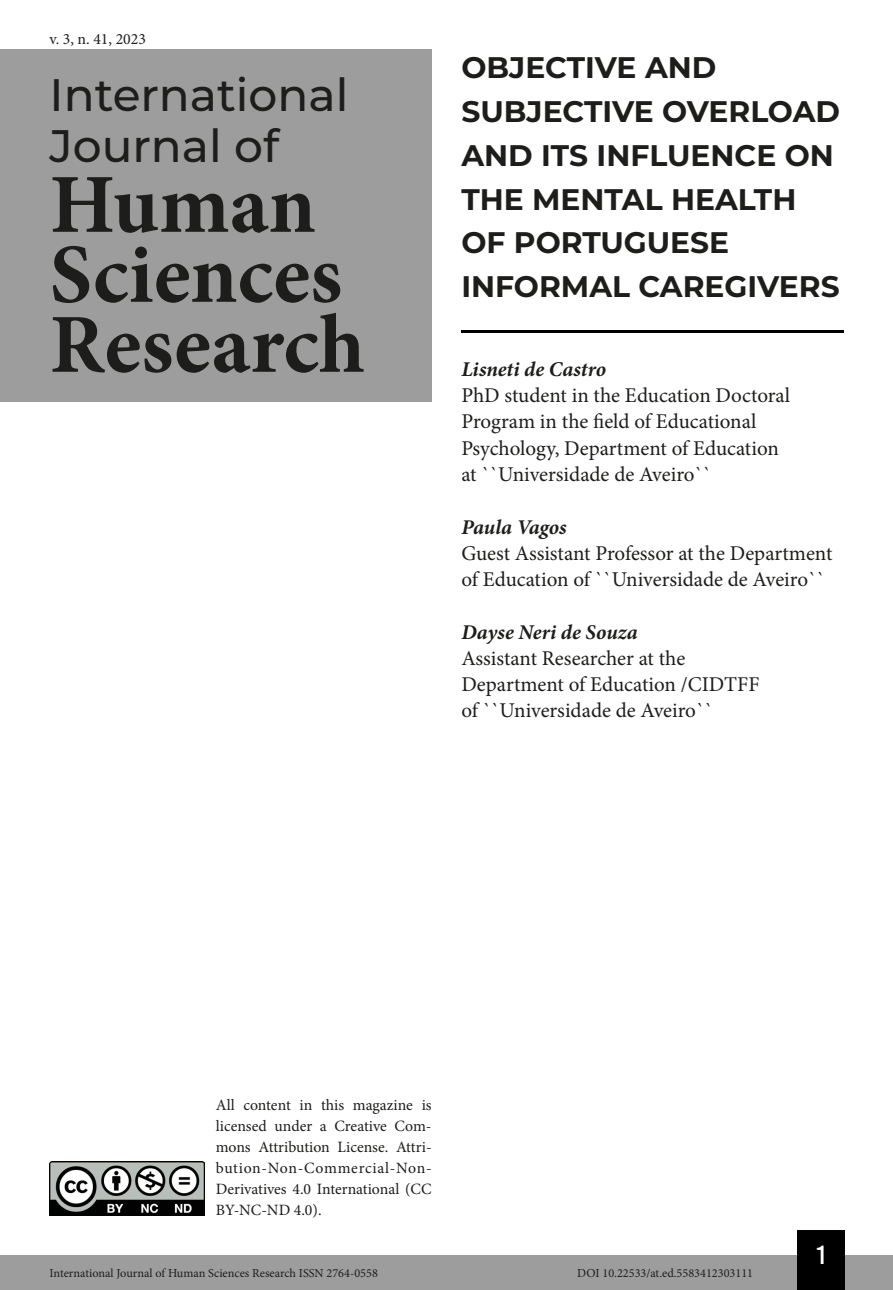
<style>
.page{position:relative;width:893px;height:1290px;background:#fff}
.page>*{position:absolute;margin:0;border:0;box-sizing:border-box;transform-origin:0 0}
.t1{font:700 84px/70px "Minion Pro";color:#1d1d1b}
.t2{font:500 45.5px/50.8px "Montserrat";color:#1d1d1b}
.t3{font:700 29.75px/43.8px "Montserrat";color:#1d1d1b}
.t4{font:26.25px "Bebas Kai";color:#fff}
.t5{font:21px/26.2px "Minion Pro";color:#1d1d1b}
.t6{font:italic 700 21px "Minion Pro";color:#1d1d1b}
.t7{font:15.75px/21px "Minion Pro";color:#1d1d1b;text-align:justify}
.t8{font:12.25px "Minion Pro";color:#1d1d1b}
</style>
<div class="page">
<div style="left:0;top:1255px;width:893px;height:35px;background:#9d9d9d"></div>
<div style="left:797px;top:1230px;width:48px;height:60px;background:#000"></div>
<img style="left:50px;top:1161px;width:154px;height:54px">
<div style="left:0;top:50px;width:432px;height:352px;background:#9d9d9d"></div>
<hr style="left:461px;top:330px;width:382px;height:3px;background:#000">
<p class="t7" style="left:50px;top:28px;width:98px">v. 3, n. 41, 2023</p>
<h2 class="t2" style="left:50px;top:68px;width:300px">International<br>Journal of</h2>
<h1 class="t1" style="left:50px;top:169px;width:317px">Human<br>Sciences<br>Research</h1>
<h3 class="t3" style="left:461px;top:44px;width:380px">OBJECTIVE AND<br>SUBJECTIVE OVERLOAD<br>AND ITS INFLUENCE ON<br>THE MENTAL HEALTH<br>OF PORTUGUESE<br>INFORMAL CAREGIVERS</h3>
<p class="t6" style="left:461px;top:354px;width:146px">Lisneti de Castro</p>
<p class="t5" style="left:461px;top:382px;width:330px">PhD student in the Education Doctoral Program in the field of Educational Psychology, Department of Education at ``Universidade de Aveiro``</p>
<p class="t6" style="left:461px;top:512px;width:107px">Paula Vagos</p>
<p class="t5" style="left:461px;top:540px;width:373px">Guest Assistant Professor at the Department of Education of ``Universidade de Aveiro``</p>
<p class="t6" style="left:461px;top:617px;width:178px">Dayse Neri de Souza</p>
<p class="t5" style="left:461px;top:645px;width:300px">Assistant Researcher at the<br>Department of Education /CIDTFF of ``Universidade de Aveiro``</p>
<p class="t7" style="left:216px;top:1095px;width:217px">All content in this magazine is licensed under a Creative Com&shy;mons Attribution License. Attri&shy;bution-Non-Commercial-Non-Derivatives 4.0 International (CC BY-NC-ND 4.0).</p>
<p class="t4" style="left:817px;top:1241px;width:10px">1</p>
<p class="t8" style="left:50px;top:1265px;width:330px">International Journal of Human Sciences Research ISSN 2764-0558</p>
<p class="t8" style="left:577px;top:1265px;width:177px">DOI 10.22533/at.ed.5583412303111</p>
</div>
